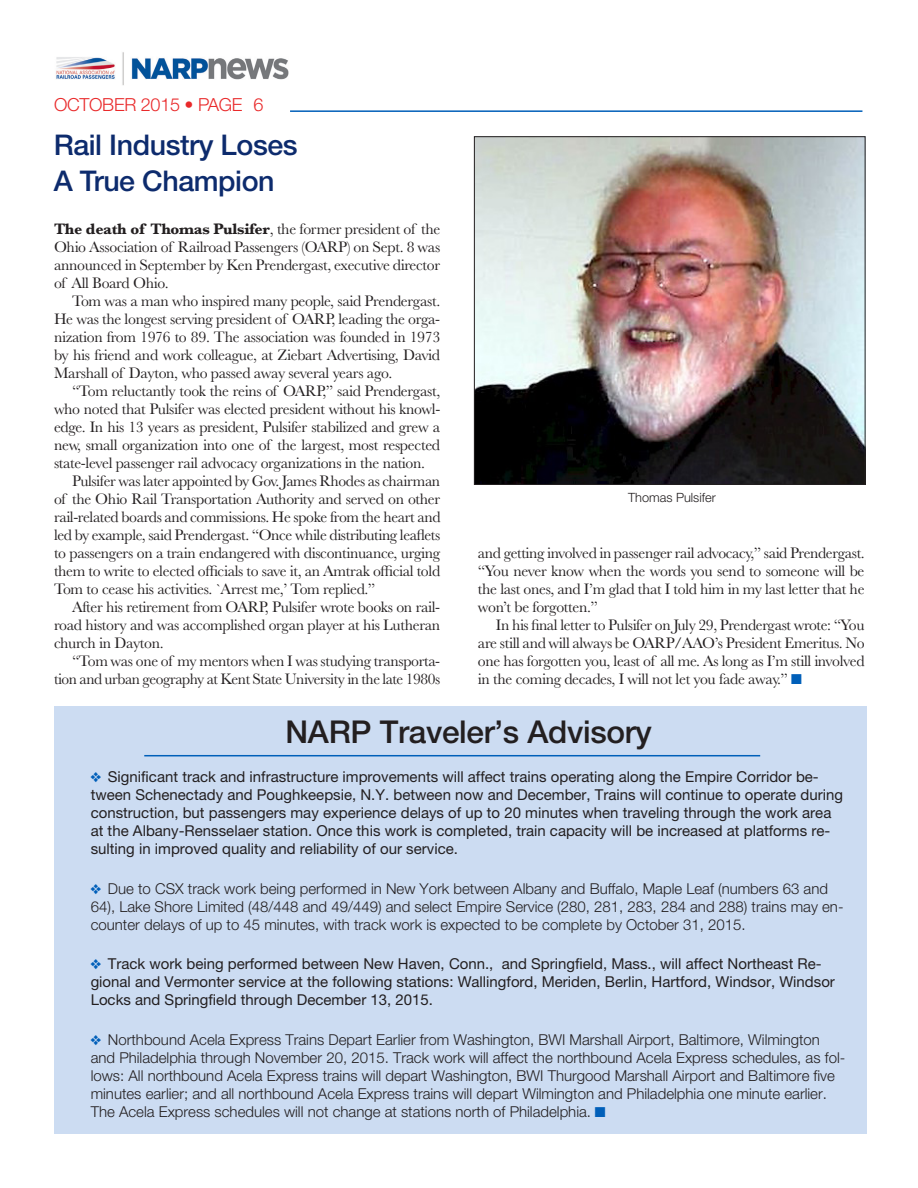
<style>
.page{position:relative;width:918px;height:1188px;background:#fff}
.page>*{position:absolute;margin:0;border:0;box-sizing:border-box;transform-origin:0 0}
.t1{font:500 31.5px "Helvetica Neue LT Std";letter-spacing:-.01em;color:#231f20}
.t2{font:500 28.5px/35.7px "Helvetica Neue LT Std";letter-spacing:-.015em;color:#0d2b6d}
.t3{font:300 18px "Helvetica Neue LT Std";letter-spacing:-.015em;color:#e9292a}
.t4{font:15.75px/18px "Baskerville MT Std";letter-spacing:-.02em;color:#231f20;text-align:justify}
.t5{font:300 15px/18px "Helvetica Neue LT Std";color:#231f20}
.t6{font:15px/18px "Helvetica Neue LT Std";color:#231f20}
.t7{font:300 12.75px "Helvetica Neue LT Std";color:#231f20}
.s1{font-weight:700}
.s2{font-family:"Zingbats Regular SWFTE";font-size:18px;color:#005fb9}
.s3{font-family:"Zingbats Regular SWFTE";font-weight:400;font-size:18px;color:#005fb9}
</style>
<div class="page">
<img style="left:56px;top:52px;width:233px;height:34px">
<hr style="left:290px;top:110px;width:572px;height:2px;background:#005fb9">
<div style="left:54px;top:706px;width:813px;height:428px;background:#ccdcf2"></div>
<hr style="left:144px;top:755px;width:616px;height:1px;background:#005fb9">
<img style="left:476px;top:138px;width:387px;height:345px">
<div style="left:474px;top:136px;width:391px;height:349px;border:1px solid #231f20"></div>
<p class="t3" style="left:54px;top:93px;width:211px">OCTOBER 2015 • PAGE 6</p>
<h2 class="t2" style="left:54px;top:127px;width:245px">Rail Industry Loses<br>A True Champion</h2>
<p class="t4" style="left:54px;top:220px;width:388px"><span class="s1">The death of Thomas Pulsifer</span>, the former president of the Ohio Association of Railroad Passengers (OARP) on Sept. 8 was announced in September by Ken Prendergast, executive director of All Board Ohio.</p>
<p class="t4" style="left:54px;top:292px;width:388px;text-indent:18px">Tom was a man who inspired many people, said Prendergast.<br>He was the longest serving president of OARP, leading the orga&shy;nization from 1976 to 89. The association was founded in 1973 by his friend and work colleague, at Ziebart Advertising, David Marshall of Dayton, who passed away several years ago.</p>
<p class="t4" style="left:72px;top:382px;width:370px">“Tom reluctantly took the reins of OARP,” said Prendergast,</p>
<p class="t4" style="left:54px;top:400px;width:388px">who noted that Pulsifer was elected president without his knowl-</p>
<p class="t4" style="left:54px;top:418px;width:388px">edge. In his 13 years as president, Pulsifer stabilized and grew a</p>
<p class="t4" style="left:54px;top:436px;width:388px">new, small organization into one of the largest, most respected</p>
<p class="t4" style="left:54px;top:454px;width:373px">state-level passenger rail advocacy organizations in the nation.</p>
<p class="t4" style="left:72px;top:472px;width:370px">Pulsifer was later appointed by Gov. James Rhodes as chairman</p>
<p class="t4" style="left:54px;top:490px;width:388px">of the Ohio Rail Transportation Authority and served on other</p>
<p class="t4" style="left:54px;top:508px;width:388px">rail-related boards and commissions. He spoke from the heart and</p>
<p class="t4" style="left:54px;top:526px;width:388px">led by example, said Prendergast. “Once while distributing leaflets</p>
<p class="t4" style="left:54px;top:544px;width:388px">to passengers on a train endangered with discontinuance, urging</p>
<p class="t4" style="left:54px;top:562px;width:388px">them to write to elected officials to save it, an Amtrak official told</p>
<p class="t4" style="left:54px;top:580px;width:323px">Tom to cease his activities. `Arrest me,’ Tom replied.”</p>
<p class="t4" style="left:72px;top:598px;width:370px">After his retirement from OARP, Pulsifer wrote books on rail-</p>
<p class="t4" style="left:54px;top:616px;width:388px">road history and was accomplished organ player at his Lutheran</p>
<p class="t4" style="left:54px;top:634px;width:111px">church in Dayton.</p>
<p class="t4" style="left:72px;top:652px;width:370px">“Tom was one of my mentors when I was studying transporta-</p>
<p class="t4" style="left:54px;top:670px;width:388px">tion and urban geography at Kent State University in the late 1980s</p>
<p class="t7" style="left:628px;top:489px;width:89px">Thomas Pulsifer</p>
<p class="t4" style="left:478px;top:544px;width:388px">and getting involved in passenger rail advocacy,” said Prendergast. “You never know when the words you send to someone will be the last ones, and I’m glad that I told him in my last letter that he won’t be forgotten.”</p>
<p class="t4" style="left:478px;top:616px;width:388px;text-indent:18px">In his final letter to Pulsifer on July 29, Prendergast wrote: “You are still and will always be OARP/AAO’s President Emeritus. No one has forgotten you, least of all me. As long as I’m still involved in the coming decades, I will not let you fade away.” <span class="s2">n</span></p>
<h1 class="t1" style="left:286px;top:713px;width:368px">NARP Traveler’s Advisory</h1>
<p class="t6" style="left:91px;top:768px;width:754px"><span class="s2">v</span> Significant track and infrastructure improvements will affect trains operating along the Empire Corridor be&shy;tween Schenectady and Poughkeepsie, N.Y. between now and December, Trains will continue to operate during construction, but passengers may experience delays of up to 20 minutes when traveling through the work area at the Albany-Rensselaer station. Once this work is completed, train capacity will be increased at platforms re&shy;sulting in improved quality and reliability of our service.</p>
<p class="t5" style="left:91px;top:879px;width:754px"><span class="s3">v</span> Due to CSX track work being performed in New York between Albany and Buffalo, Maple Leaf (numbers 63 and<br>64), Lake Shore Limited (48/448 and 49/449) and select Empire Service (280, 281, 283, 284 and 288) trains may en&shy;counter delays of up to 45 minutes, with track work is expected to be complete by October 31, 2015.</p>
<p class="t6" style="left:91px;top:955px;width:746px"><span class="s2">v</span> Track work being performed between New Haven, Conn., and Springfield, Mass., will affect Northeast Re&shy;gional and Vermonter service at the following stations: Wallingford, Meriden, Berlin, Hartford, Windsor, Windsor<br>Locks and Springfield through December 13, 2015.</p>
<p class="t5" style="left:91px;top:1030px;width:756px"><span class="s3">v</span> Northbound Acela Express Trains Depart Earlier from Washington, BWI Marshall Airport, Baltimore, Wilmington and Philadelphia through November 20, 2015. Track work will affect the northbound Acela Express schedules, as fol&shy;lows: All northbound Acela Express trains will depart Washington, BWI Thurgood Marshall Airport and Baltimore five minutes earlier; and all northbound Acela Express trains will depart Wilmington and Philadelphia one minute earlier.<br>The Acela Express schedules will not change at stations north of Philadelphia. <span class="s3">n</span></p>
</div>
